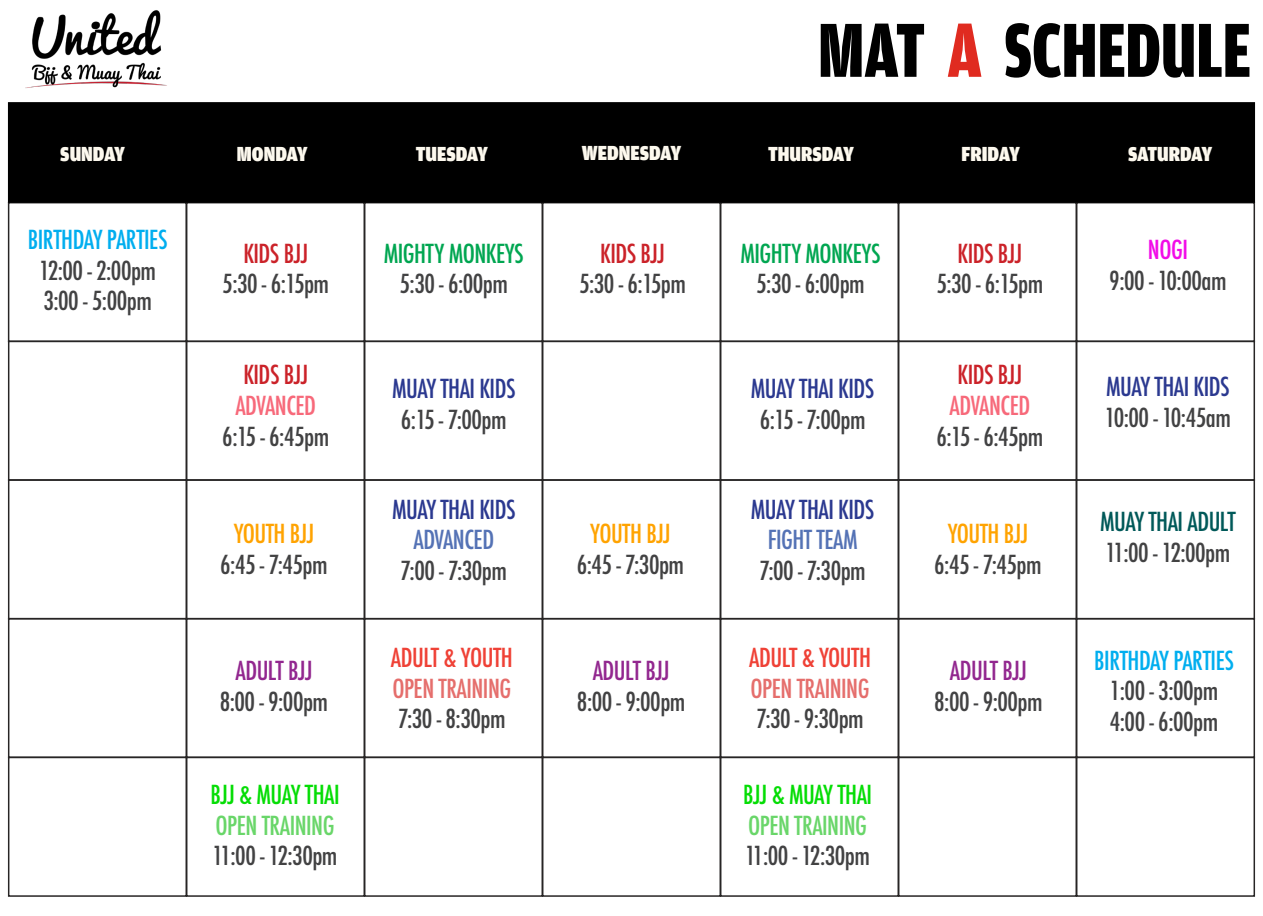
<style>
.page{position:relative;width:1263px;height:916px;background:#fff}
.page>*{position:absolute;margin:0;border:0;box-sizing:border-box;transform-origin:0 0}
.t1{font:900 81.3px "Amplitude Comp";color:#000}
.t2{font:500 condensed 25.5px/30.6px "Futura";letter-spacing:-.02em;color:#424243}
.t3{font:500 condensed 25.5px "Futura";letter-spacing:-.02em;color:#2b3990}
.t4{font:500 condensed 25.5px "Futura";letter-spacing:-.02em;color:#cb2229}
.t5{font:500 condensed 25.5px "Futura";letter-spacing:-.02em;color:#00aeef}
.t6{font:500 condensed 25.5px "Futura";letter-spacing:-.02em;color:#00a651}
.t7{font:500 condensed 25.5px "Futura";letter-spacing:-.02em;color:#ffa300}
.t8{font:500 condensed 25.5px "Futura";letter-spacing:-.02em;color:#92278f}
.t9{font:500 condensed 25.5px "Futura";letter-spacing:-.02em;color:#e56e6c}
.t10{font:500 condensed 25.5px "Futura";letter-spacing:-.02em;color:#05dd05}
.t11{font:500 condensed 25.5px "Futura";letter-spacing:-.02em;color:#69d669}
.t12{font:500 condensed 25.5px "Futura";letter-spacing:-.02em;color:#ef4136}
.t13{font:500 condensed 25.5px "Futura";letter-spacing:-.02em;color:#5472b5}
.t14{font:500 condensed 25.5px "Futura";letter-spacing:-.02em;color:#f7697a}
.t15{font:500 condensed 25.5px "Futura";letter-spacing:-.02em;color:#005959}
.t16{font:500 condensed 25.5px "Futura";color:#f20ce8}
.t17{font:900 21.45px "Amplitude Cond";color:#fdf9ee}
.s1{color:#e02b20}
</style>
<div class="page">
<div style="left:1076px;top:202px;width:179px;height:140px;border:2px solid #272525"></div>
<div style="left:8px;top:340px;width:179px;height:140px;border:2px solid #272525"></div>
<div style="left:186px;top:340px;width:179px;height:140px;border:2px solid #272525"></div>
<div style="left:364px;top:340px;width:179px;height:140px;border:2px solid #272525"></div>
<div style="left:542px;top:340px;width:179px;height:140px;border:2px solid #272525"></div>
<div style="left:720px;top:340px;width:179px;height:140px;border:2px solid #272525"></div>
<div style="left:898px;top:340px;width:179px;height:140px;border:2px solid #272525"></div>
<div style="left:1076px;top:340px;width:179px;height:140px;border:2px solid #272525"></div>
<div style="left:8px;top:479px;width:179px;height:140px;border:2px solid #272525"></div>
<div style="left:186px;top:479px;width:179px;height:140px;border:2px solid #272525"></div>
<div style="left:364px;top:479px;width:179px;height:140px;border:2px solid #272525"></div>
<div style="left:542px;top:479px;width:179px;height:140px;border:2px solid #272525"></div>
<div style="left:720px;top:479px;width:179px;height:140px;border:2px solid #272525"></div>
<div style="left:898px;top:479px;width:179px;height:140px;border:2px solid #272525"></div>
<div style="left:1076px;top:479px;width:179px;height:140px;border:2px solid #272525"></div>
<div style="left:8px;top:618px;width:179px;height:140px;border:2px solid #272525"></div>
<div style="left:186px;top:618px;width:179px;height:140px;border:2px solid #272525"></div>
<div style="left:364px;top:618px;width:179px;height:140px;border:2px solid #272525"></div>
<div style="left:542px;top:618px;width:179px;height:140px;border:2px solid #272525"></div>
<div style="left:720px;top:618px;width:179px;height:140px;border:2px solid #272525"></div>
<div style="left:898px;top:618px;width:179px;height:140px;border:2px solid #272525"></div>
<div style="left:1076px;top:618px;width:179px;height:140px;border:2px solid #272525"></div>
<div style="left:8px;top:756px;width:179px;height:140px;border:2px solid #272525"></div>
<div style="left:186px;top:756px;width:179px;height:140px;border:2px solid #272525"></div>
<div style="left:364px;top:756px;width:179px;height:140px;border:2px solid #272525"></div>
<div style="left:542px;top:756px;width:179px;height:140px;border:2px solid #272525"></div>
<div style="left:720px;top:756px;width:179px;height:140px;border:2px solid #272525"></div>
<div style="left:898px;top:756px;width:179px;height:140px;border:2px solid #272525"></div>
<div style="left:1076px;top:756px;width:179px;height:140px;border:2px solid #272525"></div>
<div style="left:8px;top:102px;width:1247px;height:101px;background:#000;border:2px solid #000"></div>
<img style="left:25px;top:10px;width:142px;height:78px">
<h1 class="t1" style="left:818px;top:7px;width:434px">MAT <span class="s1">A</span> SCHEDULE</h1>
<p class="t17" style="left:60px;top:142px;width:66px">SUNDAY</p>
<p class="t17" style="left:237px;top:142px;width:72px">MONDAY</p>
<p class="t17" style="left:416px;top:142px;width:74px">TUESDAY</p>
<p class="t17" style="left:582px;top:142px;width:101px">WEDNESDAY</p>
<p class="t17" style="left:768px;top:142px;width:88px">THURSDAY</p>
<p class="t17" style="left:961px;top:142px;width:60px">FRIDAY</p>
<p class="t17" style="left:1128px;top:142px;width:86px">SATURDAY</p>
<p class="t5" style="left:28px;top:223px;width:141px">BIRTHDAY PARTIES</p>
<p class="t2" style="left:39px;top:255px;width:119px">12:00 - 2:00pm<br>3:00 - 5:00pm</p>
<p class="t4" style="left:243px;top:237px;width:66px">KIDS BJJ</p>
<p class="t2" style="left:222px;top:268px;width:108px">5:30 - 6:15pm</p>
<p class="t4" style="left:243px;top:358px;width:66px">KIDS BJJ</p>
<p class="t14" style="left:235px;top:389px;width:82px">ADVANCED</p>
<p class="t2" style="left:222px;top:421px;width:108px">6:15 - 6:45pm</p>
<p class="t7" style="left:234px;top:517px;width:82px">YOUTH BJJ</p>
<p class="t2" style="left:220px;top:549px;width:109px">6:45 - 7:45pm</p>
<p class="t8" style="left:235px;top:654px;width:79px">ADULT BJJ</p>
<p class="t2" style="left:220px;top:686px;width:110px">8:00 - 9:00pm</p>
<p class="t10" style="left:211px;top:778px;width:131px">BJJ &amp; MUAY THAI</p>
<p class="t11" style="left:216px;top:808px;width:120px">OPEN TRAINING</p>
<p class="t2" style="left:213px;top:840px;width:126px">11:00 - 12:30pm</p>
<p class="t6" style="left:384px;top:237px;width:142px">MIGHTY MONKEYS</p>
<p class="t2" style="left:399px;top:268px;width:110px">5:30 - 6:00pm</p>
<p class="t3" style="left:392px;top:372px;width:125px">MUAY THAI KIDS</p>
<p class="t2" style="left:401px;top:404px;width:107px">6:15 - 7:00pm</p>
<p class="t3" style="left:392px;top:493px;width:125px">MUAY THAI KIDS</p>
<p class="t13" style="left:413px;top:523px;width:82px">ADVANCED</p>
<p class="t2" style="left:401px;top:555px;width:108px">7:00 - 7:30pm</p>
<p class="t12" style="left:391px;top:641px;width:123px">ADULT &amp; YOUTH</p>
<p class="t9" style="left:392px;top:672px;width:120px">OPEN TRAINING</p>
<p class="t2" style="left:398px;top:703px;width:109px">7:30 - 8:30pm</p>
<p class="t4" style="left:600px;top:237px;width:66px">KIDS BJJ</p>
<p class="t2" style="left:579px;top:268px;width:108px">5:30 - 6:15pm</p>
<p class="t7" style="left:590px;top:517px;width:82px">YOUTH BJJ</p>
<p class="t2" style="left:577px;top:549px;width:109px">6:45 - 7:30pm</p>
<p class="t8" style="left:593px;top:654px;width:79px">ADULT BJJ</p>
<p class="t2" style="left:577px;top:686px;width:110px">8:00 - 9:00pm</p>
<p class="t6" style="left:740px;top:237px;width:142px">MIGHTY MONKEYS</p>
<p class="t2" style="left:756px;top:268px;width:110px">5:30 - 6:00pm</p>
<p class="t3" style="left:751px;top:372px;width:125px">MUAY THAI KIDS</p>
<p class="t2" style="left:760px;top:404px;width:107px">6:15 - 7:00pm</p>
<p class="t3" style="left:751px;top:493px;width:125px">MUAY THAI KIDS</p>
<p class="t13" style="left:768px;top:523px;width:91px">FIGHT TEAM</p>
<p class="t2" style="left:759px;top:555px;width:108px">7:00 - 7:30pm</p>
<p class="t12" style="left:749px;top:641px;width:123px">ADULT &amp; YOUTH</p>
<p class="t9" style="left:750px;top:672px;width:120px">OPEN TRAINING</p>
<p class="t2" style="left:756px;top:703px;width:109px">7:30 - 9:30pm</p>
<p class="t10" style="left:743px;top:778px;width:131px">BJJ &amp; MUAY THAI</p>
<p class="t11" style="left:748px;top:808px;width:120px">OPEN TRAINING</p>
<p class="t2" style="left:745px;top:840px;width:126px">11:00 - 12:30pm</p>
<p class="t4" style="left:957px;top:237px;width:66px">KIDS BJJ</p>
<p class="t2" style="left:936px;top:268px;width:108px">5:30 - 6:15pm</p>
<p class="t4" style="left:957px;top:358px;width:66px">KIDS BJJ</p>
<p class="t14" style="left:949px;top:389px;width:82px">ADVANCED</p>
<p class="t2" style="left:936px;top:421px;width:108px">6:15 - 6:45pm</p>
<p class="t7" style="left:948px;top:517px;width:82px">YOUTH BJJ</p>
<p class="t2" style="left:934px;top:549px;width:109px">6:45 - 7:45pm</p>
<p class="t8" style="left:950px;top:654px;width:79px">ADULT BJJ</p>
<p class="t2" style="left:934px;top:686px;width:110px">8:00 - 9:00pm</p>
<p class="t16" style="left:1148px;top:233px;width:42px">NOGI</p>
<p class="t2" style="left:1109px;top:265px;width:119px">9:00 - 10:00am</p>
<p class="t3" style="left:1106px;top:370px;width:125px">MUAY THAI KIDS</p>
<p class="t2" style="left:1105px;top:402px;width:128px">10:00 - 10:45am</p>
<p class="t15" style="left:1100px;top:505px;width:137px">MUAY THAI ADULT</p>
<p class="t2" style="left:1105px;top:537px;width:126px">11:00 - 12:00pm</p>
<p class="t5" style="left:1094px;top:643px;width:141px">BIRTHDAY PARTIES</p>
<p class="t2" style="left:1110px;top:675px;width:110px">1:00 - 3:00pm<br>4:00 - 6:00pm</p>
</div>
